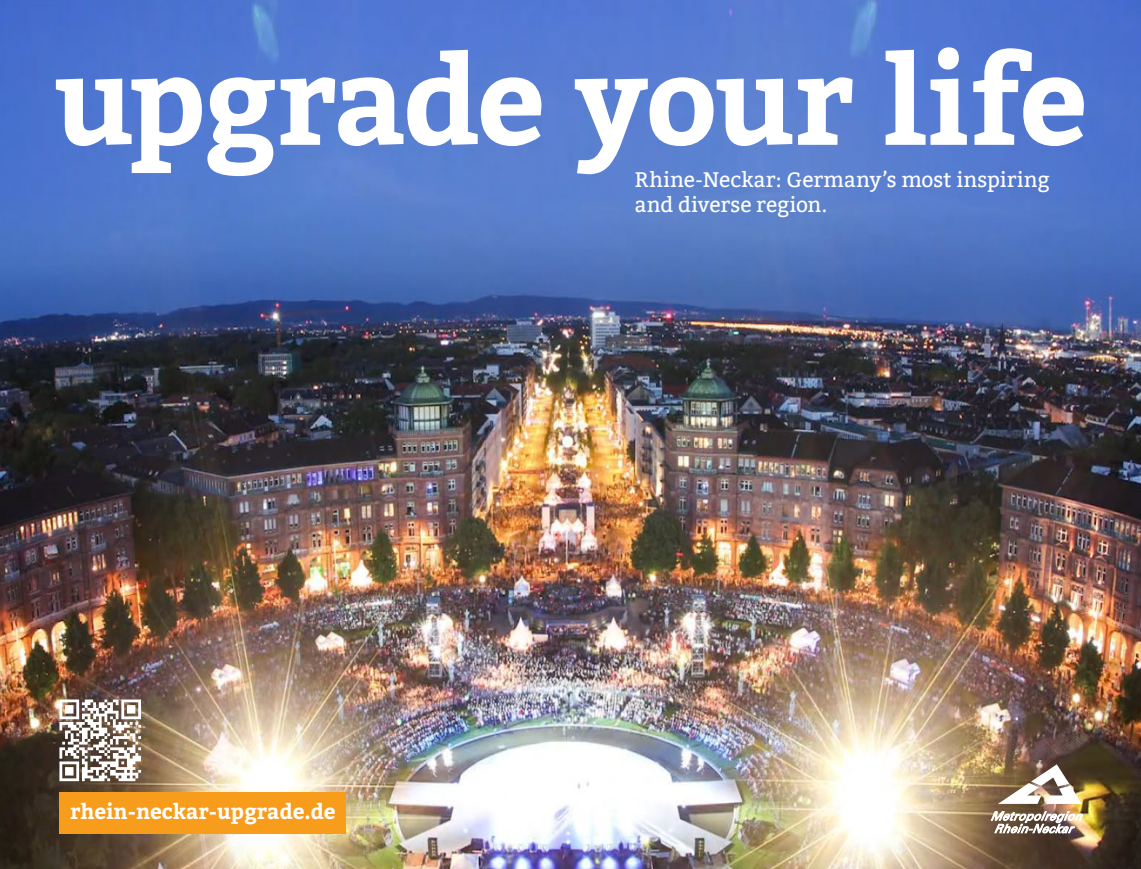
<style>
.page{position:relative;width:1141px;height:869px;background:#fff}
.page>*{position:absolute;margin:0;border:0;box-sizing:border-box;transform-origin:0 0}
.t1{font:700 122.5px "Bitter";letter-spacing:-.025em;color:#fff}
.t2{font:21px/25.2px "Bitter";color:#fff}
.t3{font:700 21px "Bitter";color:#fff}
</style>
<div class="page">
<img style="left:0;top:0;width:1141px;height:868px">
<div style="left:60px;top:791px;width:286px;height:41px;background:#f89c1c"></div>
<svg style="left:59px;top:699px;width:82px;height:81px"></svg>
<svg style="left:991px;top:811px;width:92px;height:22px"></svg>
<img style="left:998px;top:764px;width:84px;height:39px">
<h1 class="t1" style="left:54px;top:27px;width:1035px">upgrade your life</h1>
<p class="t2" style="left:635px;top:167px;width:416px">Rhine-Neckar: Germany’s most inspiring and diverse region.</p>
<p class="t3" style="left:70px;top:798px;width:267px">rhein-neckar-upgrade.de</p>
</div>
